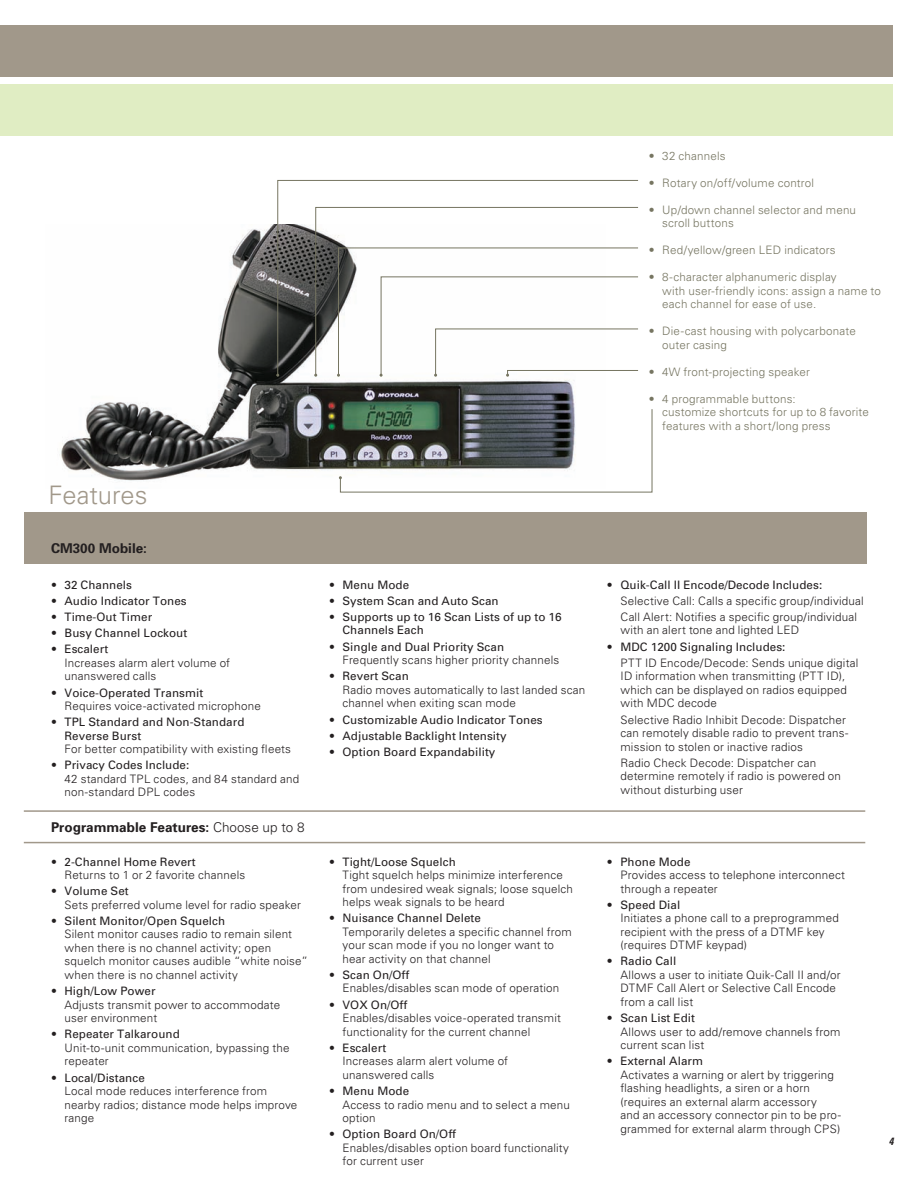
<style>
.page{position:relative;width:918px;height:1188px;background:#fff}
.page>*{position:absolute;margin:0;border:0;box-sizing:border-box;transform-origin:0 0}
.Subtitle{font:300 25.5px "Univers";color:#a1988a}
.BODY_BF{font:700 13.5px "Univers";color:#231f20}
.Listings_7_75_11{font:300 11.7px/13.5px "Univers";letter-spacing:.015em;color:#231f20}
.CALLOUTS{font:300 11.7px/13.5px "Univers";letter-spacing:.015em;color:#767561}
.Listings_7_75_11-2{font:11.7px/13.5px "Univers";letter-spacing:.005em;color:#231f20}
.Page_numbers{font:italic 700 condensed 10.5px "Univers";color:#231f20}
.s1{font-weight:300}
.s2{font-weight:400}
</style>
<div class="page">
<div style="left:0;top:85px;width:892px;height:51px;background:#e0edc3"></div>
<div style="left:0;top:26px;width:892px;height:51px;background:#a1988a"></div>
<div style="left:24px;top:513px;width:843px;height:51px;background:#a1988a"></div>
<hr style="left:24px;top:842px;width:841px;height:1px;background:#a1988a">
<hr style="left:24px;top:810px;width:841px;height:2px;background:#a1988a">
<img style="left:61px;top:225px;width:514px;height:256px">
<svg style="left:277px;top:180px;width:362px;height:196px"></svg>
<svg style="left:339px;top:408px;width:314px;height:85px"></svg>
<p class="Subtitle" style="left:48px;top:480px;width:101px">Features</p>
<p class="BODY_BF" style="left:51px;top:539px;width:98px">CM300 Mobile:</p>
<p class="Listings_7_75_11-2" style="left:51px;top:577px;width:83px"><span class="s1">•</span> 32 Channels</p>
<p class="Listings_7_75_11-2" style="left:51px;top:594px;width:137px"><span class="s1">•</span> Audio Indicator Tones</p>
<p class="Listings_7_75_11-2" style="left:51px;top:610px;width:103px"><span class="s1">•</span> Time-Out Timer</p>
<p class="Listings_7_75_11-2" style="left:51px;top:626px;width:138px"><span class="s1">•</span> Busy Channel Lockout</p>
<p class="Listings_7_75_11" style="left:65px;top:642px;width:167px;text-indent:-13px">• <span class="s2">Escalert<br></span>Increases alarm alert volume of unanswered calls</p>
<p class="Listings_7_75_11" style="left:65px;top:685px;width:198px;text-indent:-13px">• <span class="s2">Voice-Operated Transmit<br></span>Requires voice-activated microphone</p>
<p class="Listings_7_75_11" style="left:65px;top:715px;width:228px;text-indent:-13px">• <span class="s2">TPL Standard and Non-Standard<br>Reverse Burst<br></span>For better compatibility with existing fleets</p>
<p class="Listings_7_75_11" style="left:65px;top:758px;width:236px;text-indent:-13px">• <span class="s2">Privacy Codes Include:<br></span>42 standard TPL codes, and 84 standard and non-standard DPL codes</p>
<p class="BODY_BF" style="left:51px;top:819px;width:255px">Programmable Features: <span class="s1">Choose up to 8</span></p>
<p class="Listings_7_75_11" style="left:65px;top:854px;width:182px;text-indent:-13px">• <span class="s2">2-Channel Home Revert<br></span>Returns to 1 or 2 favorite channels</p>
<p class="Listings_7_75_11" style="left:65px;top:884px;width:238px;text-indent:-13px">• <span class="s2">Volume Set<br></span>Sets preferred volume level for radio speaker</p>
<p class="Listings_7_75_11" style="left:65px;top:914px;width:245px;text-indent:-13px">• <span class="s2">Silent Monitor/Open Squelch<br></span>Silent monitor causes radio to remain silent when there is no channel activity; open squelch monitor causes audible “white noise” when there is no channel activity</p>
<p class="Listings_7_75_11" style="left:65px;top:984px;width:217px;text-indent:-13px">• <span class="s2">High/Low Power<br></span>Adjusts transmit power to accommodate user environment</p>
<p class="Listings_7_75_11" style="left:65px;top:1027px;width:227px;text-indent:-13px">• <span class="s2">Repeater Talkaround<br></span>Unit-to-unit communication, bypassing the repeater</p>
<p class="Listings_7_75_11" style="left:65px;top:1070px;width:234px;text-indent:-13px">• <span class="s2">Local/Distance<br></span>Local mode reduces interference from nearby radios; distance mode helps improve range</p>
<p class="Listings_7_75_11-2" style="left:329px;top:577px;width:82px"><span class="s1">•</span> Menu Mode</p>
<p class="Listings_7_75_11-2" style="left:329px;top:594px;width:171px"><span class="s1">•</span> System Scan and Auto Scan</p>
<p class="Listings_7_75_11-2" style="left:343px;top:610px;width:221px;text-indent:-13px"><span class="s1">•</span> Supports up to 16 Scan Lists of up to 16<br>Channels Each</p>
<p class="Listings_7_75_11" style="left:343px;top:639px;width:218px;text-indent:-13px">• <span class="s2">Single and Dual Priority Scan<br></span>Frequently scans higher priority channels</p>
<p class="Listings_7_75_11" style="left:343px;top:669px;width:244px;text-indent:-13px">• <span class="s2">Revert Scan<br></span>Radio moves automatically to last landed scan channel when exiting scan mode</p>
<p class="Listings_7_75_11-2" style="left:329px;top:712px;width:215px"><span class="s1">•</span> Customizable Audio Indicator Tones</p>
<p class="Listings_7_75_11-2" style="left:329px;top:729px;width:179px"><span class="s1">•</span> Adjustable Backlight Intensity</p>
<p class="Listings_7_75_11-2" style="left:329px;top:745px;width:168px"><span class="s1">•</span> Option Board Expandability</p>
<p class="Listings_7_75_11" style="left:343px;top:854px;width:232px;text-indent:-13px">• <span class="s2">Tight/Loose Squelch<br></span>Tight squelch helps minimize interference from undesired weak signals; loose squelch helps weak signals to be heard</p>
<p class="Listings_7_75_11" style="left:343px;top:911px;width:231px;text-indent:-13px">• <span class="s2">Nuisance Channel Delete<br></span>Temporarily deletes a specific channel from your scan mode if you no longer want to hear activity on that channel</p>
<p class="Listings_7_75_11" style="left:343px;top:968px;width:218px;text-indent:-13px">• <span class="s2">Scan On/Off<br></span>Enables/disables scan mode of operation</p>
<p class="Listings_7_75_11" style="left:343px;top:997px;width:220px;text-indent:-13px">• <span class="s2">VOX On/Off<br></span>Enables/disables voice-operated transmit functionality for the current channel</p>
<p class="Listings_7_75_11" style="left:343px;top:1041px;width:167px;text-indent:-13px">• <span class="s2">Escalert<br></span>Increases alarm alert volume of unanswered calls</p>
<p class="Listings_7_75_11" style="left:343px;top:1084px;width:229px;text-indent:-13px">• <span class="s2">Menu Mode<br></span>Access to radio menu and to select a menu option</p>
<p class="Listings_7_75_11" style="left:343px;top:1127px;width:228px;text-indent:-13px">• <span class="s2">Option Board On/Off<br></span>Enables/disables option board functionality for current user</p>
<p class="CALLOUTS" style="left:649px;top:148px;width:78px">• 32 channels</p>
<p class="CALLOUTS" style="left:649px;top:175px;width:167px">• Rotary on/off/volume control</p>
<p class="CALLOUTS" style="left:662px;top:202px;width:195px;text-indent:-13px">• Up/down channel selector and menu scroll buttons</p>
<p class="CALLOUTS" style="left:649px;top:243px;width:189px">• Red/yellow/green LED indicators</p>
<p class="CALLOUTS" style="left:662px;top:270px;width:220px;text-indent:-13px">• 8-character alphanumeric display<br>with user-friendly icons: assign a name to each channel for ease of use.</p>
<p class="CALLOUTS" style="left:662px;top:324px;width:195px;text-indent:-13px">• Die-cast housing with polycarbonate outer casing</p>
<p class="CALLOUTS" style="left:649px;top:364px;width:163px">• 4W front-projecting speaker</p>
<p class="CALLOUTS" style="left:662px;top:391px;width:208px;text-indent:-13px">• 4 programmable buttons:<br>customize shortcuts for up to 8 favorite features with a short/long press</p>
<p class="Listings_7_75_11-2" style="left:607px;top:577px;width:217px"><span class="s1">•</span> Quik-Call II Encode/Decode Includes:</p>
<p class="Listings_7_75_11" style="left:620px;top:594px;width:245px">Selective Call: Calls a specific group/individual</p>
<p class="Listings_7_75_11" style="left:620px;top:610px;width:238px">Call Alert: Notifies a specific group/individual with an alert tone and lighted LED</p>
<p class="Listings_7_75_11-2" style="left:607px;top:640px;width:180px"><span class="s1">•</span> MDC 1200 Signaling Includes:</p>
<p class="Listings_7_75_11" style="left:620px;top:656px;width:239px">PTT ID Encode/Decode: Sends unique digital ID information when transmitting (PTT ID), which can be displayed on radios equipped with MDC decode</p>
<p class="Listings_7_75_11" style="left:620px;top:712px;width:229px">Selective Radio Inhibit Decode: Dispatcher can remotely disable radio to prevent trans&shy;mission to stolen or inactive radios</p>
<p class="Listings_7_75_11" style="left:620px;top:756px;width:222px">Radio Check Decode: Dispatcher can determine remotely if radio is powered on without disturbing user</p>
<p class="Listings_7_75_11" style="left:620px;top:854px;width:226px;text-indent:-13px">• <span class="s2">Phone Mode<br></span>Provides access to telephone interconnect through a repeater</p>
<p class="Listings_7_75_11" style="left:620px;top:898px;width:220px;text-indent:-13px">• <span class="s2">Speed Dial<br></span>Initiates a phone call to a preprogrammed recipient with the press of a DTMF key (requires DTMF keypad)</p>
<p class="Listings_7_75_11" style="left:620px;top:954px;width:222px;text-indent:-13px">• <span class="s2">Radio Call<br></span>Allows a user to initiate Quik-Call II and/or<br>DTMF Call Alert or Selective Call Encode from a call list</p>
<p class="Listings_7_75_11" style="left:620px;top:1011px;width:222px;text-indent:-13px">• <span class="s2">Scan List Edit<br></span>Allows user to add/remove channels from current scan list</p>
<p class="Listings_7_75_11" style="left:620px;top:1054px;width:222px;text-indent:-13px">• <span class="s2">External Alarm<br></span>Activates a warning or alert by triggering flashing headlights, a siren or a horn (requires an external alarm accessory<br>and an accessory connector pin to be pro&shy;grammed for external alarm through CPS)</p>
<p class="Page_numbers" style="left:889px;top:1135px;width:6px">4</p>
</div>
